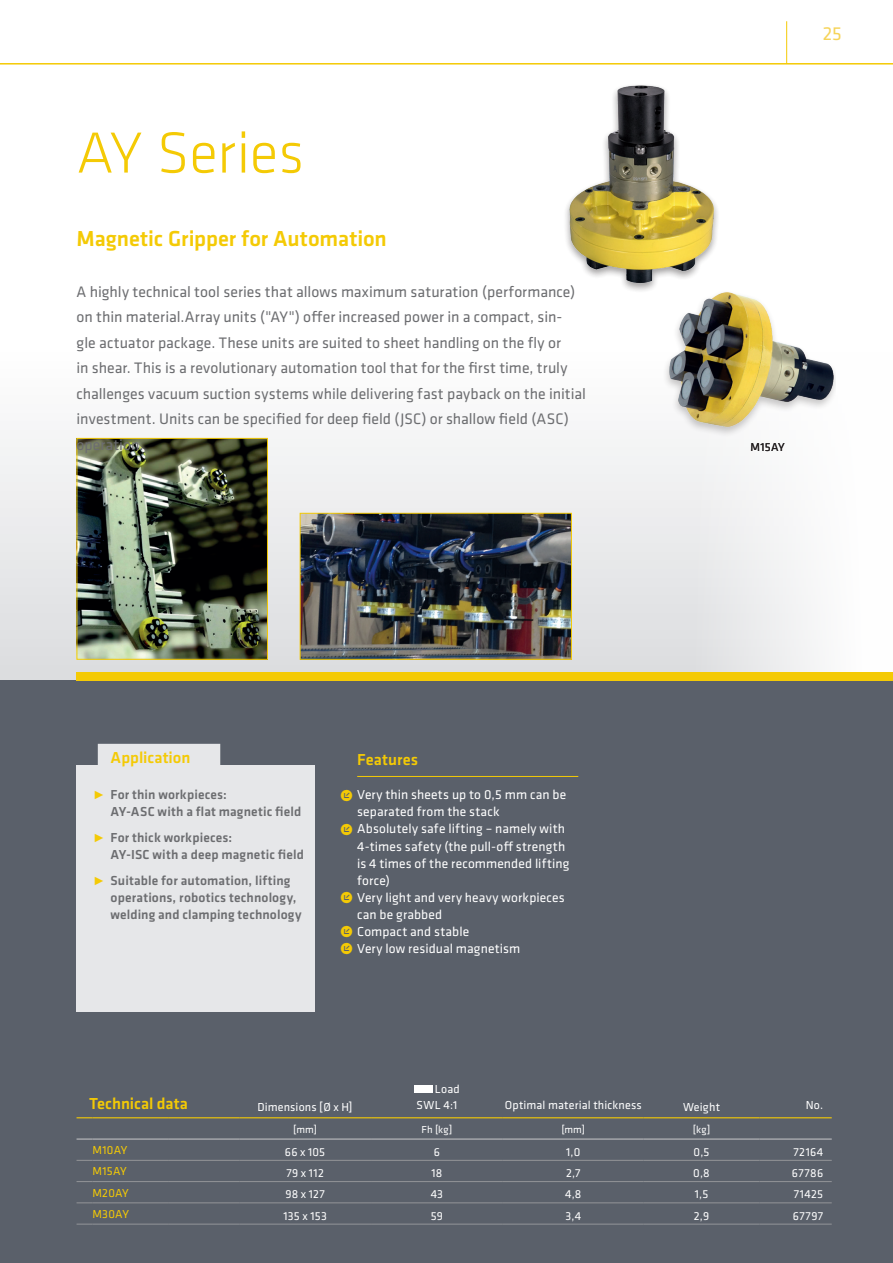
<style>
.page{position:relative;width:893px;height:1263px;background:#fff}
.page>*{position:absolute;margin:0;border:0;box-sizing:border-box;transform-origin:0 0}
.t1{font:300 60px "Klavika";letter-spacing:-.01em;color:#f4ca05}
.t2{font:500 22.5px "Klavika";letter-spacing:-.005em;color:#f4ca05}
.t3{font:19.5px "Klavika";color:#f6d45a}
.t4{font:500 16.5px "Klavika";color:#f4ca05}
.t5{font:15.75px/25.5px "Klavika";color:#6c6d70}
.t6{font:13.5px "Klavika";letter-spacing:.01em;color:#fff}
.t7{font:500 13.5px/17px "Klavika";letter-spacing:.01em;color:#6c6d70}
.t8{font:12px/16.5px "Klavika";letter-spacing:.015em;color:#fff;text-align:right}
.t9{font:12px "Klavika";letter-spacing:.025em;color:#f4ca05}
.t10{font:12px "Klavika";letter-spacing:.02em;color:#231f20}
.t11{font:10.5px "Klavika";letter-spacing:.02em;color:#fff}
.s1{font-size:16.5px;color:#f4ca05}
</style>
<div class="page">
<svg style="left:0;top:437px;width:817px;height:243px"></svg>
<div style="left:0;top:680px;width:893px;height:583px;background:#5a606a"></div>
<div style="left:77px;top:672px;width:816px;height:8px;background:#f4ca05"></div>
<hr style="left:0;top:63px;width:893px;height:2px;background:#f4ca05">
<hr style="left:786px;top:21px;width:1px;height:43px;background:#f4ca05">
<div style="left:77px;top:765px;width:238px;height:247px;background:#e6e7e9"></div>
<img style="left:565px;top:85px;width:153px;height:203px">
<img style="left:636px;top:214px;width:200px;height:269px">
<img style="left:79px;top:440px;width:187px;height:218px">
<div style="left:77px;top:438px;width:191px;height:222px;border:1px solid #f4ca05"></div>
<img style="left:302px;top:515px;width:268px;height:143px">
<div style="left:300px;top:513px;width:272px;height:147px;border:1px solid #f4ca05"></div>
<div style="left:98px;top:744px;width:122px;height:24px;background:#e6e7e9"></div>
<hr style="left:357px;top:776px;width:221px;height:1px;background:#f4ca05">
<svg style="left:77px;top:1160px;width:15px;height:1px"></svg>
<hr style="left:92px;top:1160px;width:77px;height:1px;background:#939598">
<hr style="left:169px;top:1160px;width:70px;height:1px;background:#939598">
<hr style="left:239px;top:1160px;width:132px;height:1px;background:#939598">
<hr style="left:371px;top:1160px;width:132px;height:1px;background:#939598">
<hr style="left:503px;top:1160px;width:141px;height:1px;background:#939598">
<hr style="left:644px;top:1160px;width:115px;height:1px;background:#939598">
<hr style="left:759px;top:1160px;width:73px;height:1px;background:#939598">
<hr style="left:239px;top:1181px;width:132px;height:1px;background:#939598">
<hr style="left:371px;top:1181px;width:132px;height:1px;background:#939598">
<hr style="left:503px;top:1181px;width:141px;height:1px;background:#939598">
<hr style="left:644px;top:1181px;width:115px;height:1px;background:#939598">
<hr style="left:759px;top:1181px;width:73px;height:1px;background:#939598">
<hr style="left:239px;top:1202px;width:132px;height:1px;background:#939598">
<hr style="left:371px;top:1202px;width:132px;height:1px;background:#939598">
<hr style="left:503px;top:1202px;width:141px;height:1px;background:#939598">
<hr style="left:644px;top:1202px;width:115px;height:1px;background:#939598">
<hr style="left:759px;top:1202px;width:73px;height:1px;background:#939598">
<hr style="left:239px;top:1224px;width:132px;height:1px;background:#939598">
<hr style="left:371px;top:1224px;width:132px;height:1px;background:#939598">
<hr style="left:503px;top:1224px;width:141px;height:1px;background:#939598">
<hr style="left:644px;top:1224px;width:115px;height:1px;background:#939598">
<hr style="left:759px;top:1224px;width:73px;height:1px;background:#939598">
<svg style="left:77px;top:1181px;width:15px;height:1px"></svg>
<hr style="left:92px;top:1181px;width:77px;height:1px;background:#939598">
<hr style="left:169px;top:1181px;width:70px;height:1px;background:#939598">
<svg style="left:77px;top:1202px;width:15px;height:1px"></svg>
<hr style="left:92px;top:1202px;width:77px;height:1px;background:#939598">
<hr style="left:169px;top:1202px;width:70px;height:1px;background:#939598">
<svg style="left:77px;top:1224px;width:15px;height:1px"></svg>
<hr style="left:92px;top:1224px;width:77px;height:1px;background:#939598">
<hr style="left:169px;top:1224px;width:70px;height:1px;background:#939598">
<svg style="left:77px;top:1138px;width:15px;height:1px"></svg>
<hr style="left:92px;top:1138px;width:77px;height:1px;background:#bcbdc0">
<hr style="left:169px;top:1138px;width:70px;height:1px;background:#bcbdc0">
<hr style="left:239px;top:1138px;width:132px;height:1px;background:#bcbdc0">
<hr style="left:371px;top:1138px;width:132px;height:1px;background:#bcbdc0">
<hr style="left:503px;top:1138px;width:141px;height:1px;background:#bcbdc0">
<hr style="left:644px;top:1138px;width:115px;height:1px;background:#bcbdc0">
<hr style="left:759px;top:1138px;width:73px;height:1px;background:#bcbdc0">
<svg style="left:77px;top:1117px;width:15px;height:1px"></svg>
<hr style="left:92px;top:1117px;width:77px;height:1px;background:#f4ca05">
<hr style="left:169px;top:1117px;width:70px;height:1px;background:#f4ca05">
<hr style="left:239px;top:1117px;width:132px;height:1px;background:#f4ca05">
<hr style="left:371px;top:1117px;width:132px;height:1px;background:#f4ca05">
<hr style="left:503px;top:1117px;width:141px;height:1px;background:#f4ca05">
<hr style="left:644px;top:1117px;width:115px;height:1px;background:#f4ca05">
<hr style="left:759px;top:1117px;width:73px;height:1px;background:#f4ca05">
<div style="left:414px;top:1085px;width:18px;height:8px;background:#fff"></div>
<h1 class="t1" style="left:77px;top:120px;width:229px">AY Series</h1>
<h2 class="t2" style="left:77px;top:226px;width:312px">Magnetic Gripper for Automation</h2>
<p class="t5" style="left:77px;top:279px;width:511px">A highly technical tool series that allows maximum saturation (performance) on thin material.Array units ("AY") offer increased power in a compact, sin-<br>gle actuator package. These units are suited to sheet handling on the fly or<br>in shear. This is a revolutionary automation tool that for the first time, truly challenges vacuum suction systems while delivering fast payback on the initial investment. Units can be specified for deep field (JSC) or shallow field (ASC) operation.</p>
<p class="t4" style="left:111px;top:748px;width:81px">Application</p>
<p class="t7" style="left:111px;top:787px;width:192px;text-indent:-17px"><span class="s1">˭</span> For thin workpieces:<br>AY-ASC with a flat magnetic field</p>
<p class="t7" style="left:111px;top:829px;width:195px;text-indent:-17px"><span class="s1">˭</span> For thick workpieces:<br>AY-ISC with a deep magnetic field</p>
<p class="t7" style="left:111px;top:872px;width:193px;text-indent:-17px"><span class="s1">˭</span> Suitable for automation, lifting operations, robotics technology, welding and clamping technology</p>
<p class="t4" style="left:357px;top:751px;width:63px">Features</p>
<p class="t6" style="left:340px;top:788px;width:227px"><span class="s1">ˠ</span> Very thin sheets up to 0,5 mm can be</p>
<p class="t6" style="left:357px;top:805px;width:144px">separated from the stack</p>
<p class="t6" style="left:340px;top:822px;width:226px"><span class="s1">ˠ</span> Absolutely safe lifting – namely with</p>
<p class="t6" style="left:357px;top:839px;width:209px">4-times safety (the pull-off strength</p>
<p class="t6" style="left:357px;top:856px;width:214px">is 4 times of the recommended lifting</p>
<p class="t6" style="left:357px;top:873px;width:34px">force)</p>
<p class="t6" style="left:340px;top:890px;width:226px"><span class="s1">ˠ</span> Very light and very heavy workpieces</p>
<p class="t6" style="left:357px;top:907px;width:86px">can be grabbed</p>
<p class="t6" style="left:340px;top:924px;width:131px"><span class="s1">ˠ</span> Compact and stable</p>
<p class="t6" style="left:340px;top:941px;width:182px"><span class="s1">ˠ</span> Very low residual magnetism</p>
<p class="t3" style="left:823px;top:23px;width:21px">25</p>
<p class="t10" style="left:750px;top:440px;width:36px">M15AY</p>
<p class="t4" style="left:89px;top:1095px;width:100px">Technical data</p>
<p class="t8" style="left:258px;top:1099px;width:97px">Dimensions [Ø x H]</p>
<p class="t8" style="left:417px;top:1081px;width:45px">Load<br>SWL 4:1</p>
<p class="t8" style="left:505px;top:1097px;width:138px">Optimal material thickness</p>
<p class="t8" style="left:683px;top:1099px;width:39px">Weight</p>
<p class="t8" style="left:806px;top:1097px;width:19px">No.</p>
<p class="t11" style="left:293px;top:1124px;width:25px">[mm]</p>
<p class="t11" style="left:421px;top:1124px;width:33px">Fh [kg]</p>
<p class="t11" style="left:561px;top:1124px;width:25px">[mm]</p>
<p class="t11" style="left:693px;top:1124px;width:19px">[kg]</p>
<p class="t9" style="left:92px;top:1144px;width:36px">M10AY</p>
<p class="t8" style="left:285px;top:1144px;width:42px">66 x 105</p>
<p class="t8" style="left:434px;top:1144px;width:8px">6</p>
<p class="t8" style="left:566px;top:1144px;width:16px">1,0</p>
<p class="t8" style="left:693px;top:1144px;width:17px">0,5</p>
<p class="t8" style="left:793px;top:1144px;width:31px">72164</p>
<p class="t9" style="left:92px;top:1165px;width:36px">M15AY</p>
<p class="t8" style="left:286px;top:1165px;width:39px">79 x 112</p>
<p class="t8" style="left:431px;top:1165px;width:12px">18</p>
<p class="t8" style="left:566px;top:1165px;width:16px">2,7</p>
<p class="t8" style="left:693px;top:1165px;width:18px">0,8</p>
<p class="t8" style="left:792px;top:1165px;width:33px">67786</p>
<p class="t9" style="left:92px;top:1186px;width:38px">M20AY</p>
<p class="t8" style="left:285px;top:1186px;width:41px">98 x 127</p>
<p class="t8" style="left:431px;top:1186px;width:14px">43</p>
<p class="t8" style="left:565px;top:1186px;width:18px">4,8</p>
<p class="t8" style="left:695px;top:1186px;width:15px">1,5</p>
<p class="t8" style="left:794px;top:1186px;width:31px">71425</p>
<p class="t9" style="left:92px;top:1207px;width:38px">M30AY</p>
<p class="t8" style="left:283px;top:1207px;width:45px">135 x 153</p>
<p class="t8" style="left:431px;top:1207px;width:14px">59</p>
<p class="t8" style="left:565px;top:1207px;width:17px">3,4</p>
<p class="t8" style="left:694px;top:1207px;width:17px">2,9</p>
<p class="t8" style="left:793px;top:1207px;width:32px">67797</p>
</div>
